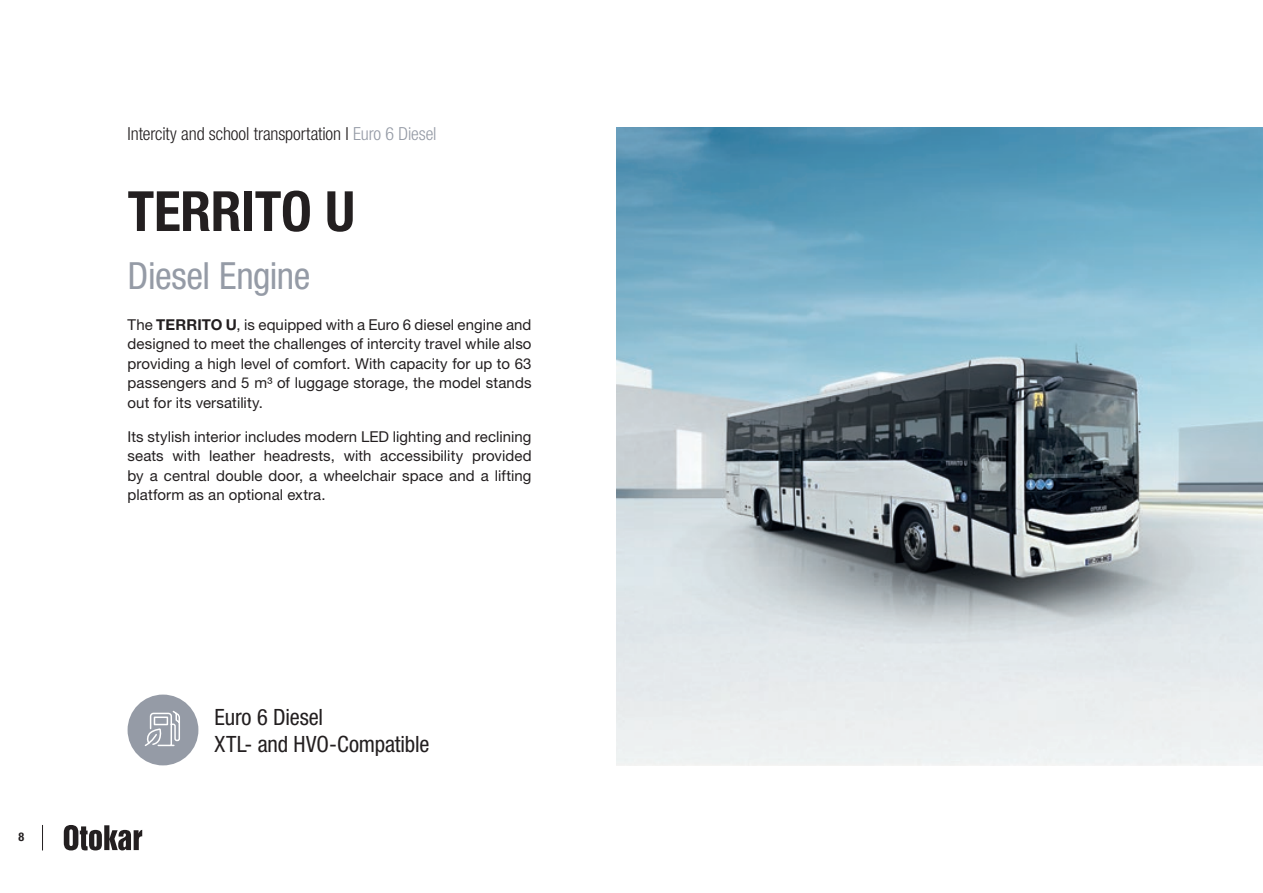
<style>
.page{position:relative;width:1263px;height:893px;background:#fff}
.page>*{position:absolute;margin:0;border:0;box-sizing:border-box;transform-origin:0 0}
.t1{font:700 condensed 55.5px "Helvetica Neue LT Std";letter-spacing:-.01em;color:#231f20}
.t2{font:condensed 37.5px "Helvetica Neue LT Std";letter-spacing:-.015em;color:#959ba6}
.t3{font:condensed 22.5px/27px "Helvetica Neue LT Std";letter-spacing:-.005em;color:#231f20}
.t4{font:300 condensed 18px "Helvetica Neue LT Std";letter-spacing:-.005em;color:#231f20}
.t5{font:15px/19.5px "Helvetica Neue LT Std";letter-spacing:.005em;color:#231f20;text-align:justify}
.t6{font:700 condensed 12px "Helvetica Neue LT Std";color:#231f20}
.s1{color:#959ba6}
.s2{font-weight:700}
</style>
<div class="page">
<img style="left:617px;top:128px;width:646px;height:637px">
<div style="left:128px;top:695px;width:70px;height:70px;background:#959ba6;border-radius:50%"></div>
<svg style="left:144px;top:710px;width:36px;height:37px"></svg>
<svg style="left:64px;top:825px;width:78px;height:25px"></svg>
<svg style="left:42px;top:825px;width:1px;height:25px"></svg>
<p class="t6" style="left:18px;top:829px;width:7px">8</p>
<p class="t4" style="left:128px;top:124px;width:310px">Intercity and school transportation I <span class="s1">Euro 6 Diesel</span></p>
<h1 class="t1" style="left:128px;top:178px;width:229px">TERRITO U</h1>
<h2 class="t2" style="left:128px;top:254px;width:184px">Diesel Engine</h2>
<p class="t5" style="left:128px;top:314px;width:405px">The <span class="s2">TERRITO U</span>, is equipped with a Euro 6 diesel engine and designed to meet the challenges of intercity travel while also providing a high level of comfort. With capacity for up to 63 passengers and 5 m³ of luggage storage, the model stands out for its versatility.</p>
<p class="t5" style="left:128px;top:427px;width:405px">Its stylish interior includes modern LED lighting and reclining seats with leather headrests, with accessibility provided by a central double door, a wheelchair space and a lifting platform as an optional extra.</p>
<h3 class="t3" style="left:215px;top:703px;width:216px">Euro 6 Diesel<br>XTL- and HVO-Compatible</h3>
</div>
